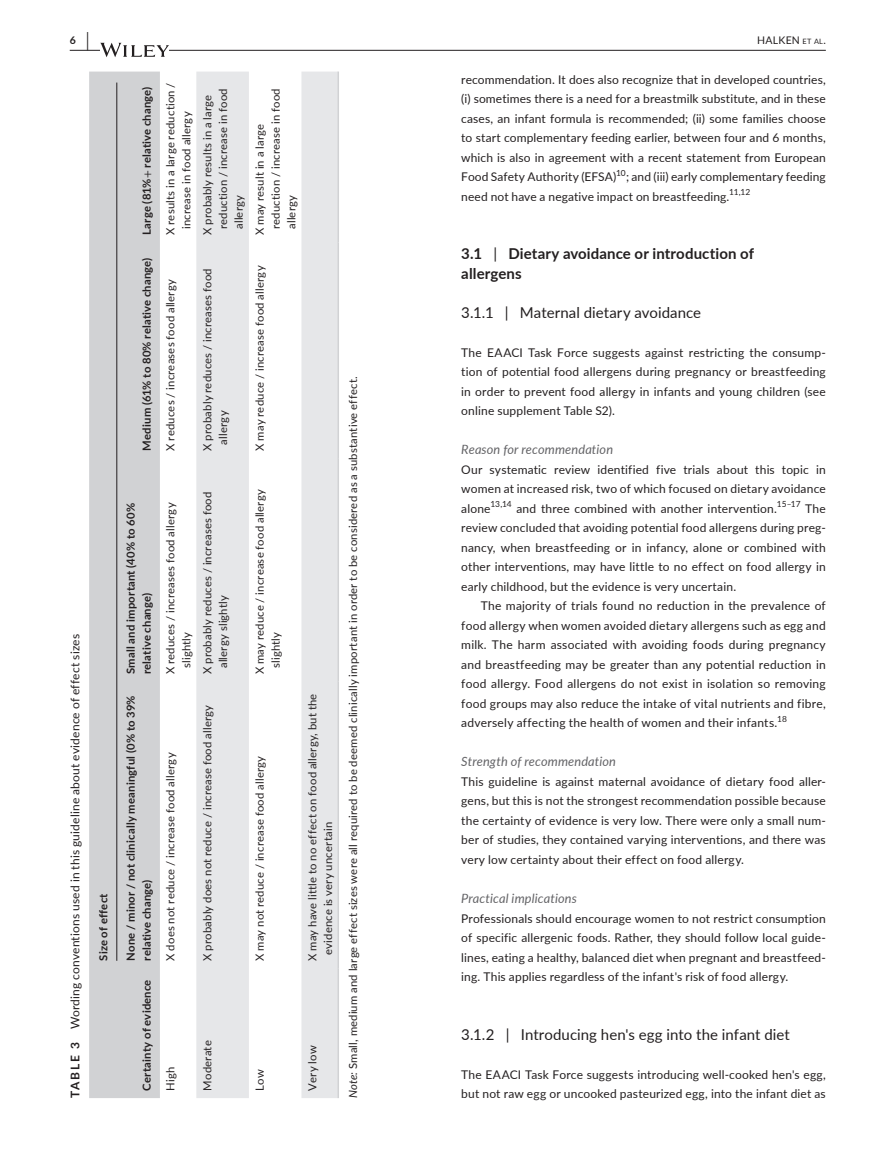
<style>
.page{position:relative;width:893px;height:1174px;background:#fff}
.page>*{position:absolute;margin:0;border:0;box-sizing:border-box;transform-origin:0 0}
.t1{font:15px "Lato";letter-spacing:.005em;color:#231f20}
.t2{font:700 15px/19.5px "Lato";letter-spacing:.01em;color:#231f20}
.t3{font:italic 12.75px "Lato";letter-spacing:.01em;color:#636366}
.t4{font:12px/19.5px "Lato";letter-spacing:.015em;color:#231f20;text-align:justify}
.t5{font:700 12px "Lato";letter-spacing:.145em;color:#231f20}
.t6{font:11.25px/15.8px "Lato";letter-spacing:.015em;color:#231f20}
.t7{font:700 11.25px/15.8px "Lato";letter-spacing:.015em;color:#231f20}
.t8{font:10.5px "Lato";letter-spacing:.025em;color:#231f20}
.t9{font:700 10.5px "Lato";color:#231f20}
.t10{font:8.4px "Lato";letter-spacing:-.01em;color:#231f20}
.s1{font-size:19.5px}
.s2{font-size:7.35px}
.s3{font-family:"STIX";font-weight:400}
.s4{font-style:italic}
.s5{font-weight:400}
</style>
<div class="page">
<hr style="left:70px;top:50px;width:756px;height:1px;background:#231f20">
<svg style="left:100px;top:43px;width:69px;height:14px"></svg>
<div style="left:89px;top:72px;width:71px;height:1026px;background:#d1d2d4"></div>
<svg style="left:196px;top:72px;width:142px;height:1026px;fill:#e6e7e9"></svg>
<hr style="left:338px;top:968px;width:1px;height:130px;background:#d1d2d4">
<hr style="left:338px;top:681px;width:1px;height:287px;background:#d1d2d4">
<hr style="left:338px;top:458px;width:1px;height:223px;background:#d1d2d4">
<hr style="left:338px;top:242px;width:1px;height:216px;background:#d1d2d4">
<hr style="left:338px;top:72px;width:1px;height:170px;background:#d1d2d4">
<hr style="left:116px;top:83px;width:1px;height:877px;background:#231f20">
<p class="t9" style="left:70px;top:33px;width:21px">6 <span class="s1">|</span></p>
<p class="t8" style="left:757px;top:33px;width:70px">HALKEN <span class="s2">et al</span>.</p>
<p class="t4" style="left:461px;top:69px;width:366px">recommendation. It does also recognize that in developed countries, (i) sometimes there is a need for a breastmilk substitute, and in these cases, an infant formula is recommended; (ii) some families choose to start complementary feeding earlier, between four and 6 months, which is also in agreement with a recent statement from European Food Safety Authority (EFSA)</p>
<p class="t6" style="left:162px;top:229px;width:148px;text-indent:-6px;rotate:-90deg">X results in a large reduction / increase in food allergy</p>
<p class="t7" style="left:138px;top:235px;width:150px;rotate:-90deg">Large (81%<span class="s3">+</span> relative change)</p>
<p class="t6" style="left:199px;top:229px;width:142px;text-indent:-6px;rotate:-90deg">X probably results in a large reduction / increase in food allergy</p>
<p class="t6" style="left:252px;top:229px;width:142px;text-indent:-6px;rotate:-90deg">X may result in a large reduction / increase in food allergy</p>
<p class="t10" style="left:616px;top:167px;width:11px">10</p>
<p class="t4" style="left:461px;top:167px;width:366px;text-indent:165px">; and (iii) early complementary feeding need not have a negative impact on breastfeeding.</p>
<p class="t10" style="left:729px;top:186px;width:23px">11,12</p>
<p class="t4" style="left:65px;top:1029px;width:396px;rotate:-90deg">Wording conventions used in this guideline about evidence of effect sizes</p>
<p class="t5" style="left:66px;top:1098px;width:58px;rotate:-90deg">TABLE 3</p>
<p class="t7" style="left:95px;top:960px;width:69px;rotate:-90deg">Size of effect</p>
<p class="t7" style="left:138px;top:451px;width:195px;rotate:-90deg">Medium (61% to 80% relative change)</p>
<p class="t6" style="left:162px;top:451px;width:173px;rotate:-90deg">X reduces / increases food allergy</p>
<p class="t6" style="left:199px;top:445px;width:178px;text-indent:-6px;rotate:-90deg">X probably reduces / increases food allergy</p>
<p class="t7" style="left:122px;top:674px;width:173px;rotate:-90deg">Small and important (40% to 60% relative change)</p>
<p class="t7" style="left:122px;top:960px;width:267px;rotate:-90deg">None / minor / not clinically meaningful (0% to 39% relative change)</p>
<p class="t7" style="left:138px;top:1090px;width:113px;rotate:-90deg">Certainty of evidence</p>
<p class="t6" style="left:162px;top:668px;width:167px;text-indent:-6px;rotate:-90deg">X reduces / increases food allergy slightly</p>
<p class="t6" style="left:199px;top:668px;width:178px;text-indent:-6px;rotate:-90deg">X probably reduces / increases food allergy slightly</p>
<p class="t6" style="left:162px;top:960px;width:210px;rotate:-90deg">X does not reduce / increase food allergy</p>
<p class="t6" style="left:199px;top:960px;width:257px;rotate:-90deg">X probably does not reduce / increase food allergy</p>
<p class="t6" style="left:162px;top:1090px;width:25px;rotate:-90deg">High</p>
<p class="t6" style="left:199px;top:1090px;width:52px;rotate:-90deg">Moderate</p>
<p class="t6" style="left:252px;top:451px;width:186px;rotate:-90deg">X may reduce / increase food allergy</p>
<p class="t6" style="left:252px;top:668px;width:180px;text-indent:-6px;rotate:-90deg">X may reduce / increase food allergy slightly</p>
<p class="t6" style="left:252px;top:960px;width:206px;rotate:-90deg">X may not reduce / increase food allergy</p>
<p class="t6" style="left:252px;top:1090px;width:23px;rotate:-90deg">Low</p>
<p class="t6" style="left:304px;top:954px;width:263px;text-indent:-6px;rotate:-90deg">X may have little to no effect on food allergy, but the evidence is very uncertain</p>
<p class="t6" style="left:304px;top:1090px;width:46px;rotate:-90deg">Very low</p>
<p class="t6" style="left:345px;top:1098px;width:723px;rotate:-90deg"><span class="s4">Note:</span> Small, medium and large effect sizes were all required to be deemed clinically important in order to be considered as a substantive effect.</p>
<p class="t2" style="left:461px;top:243px;width:294px">3.1 <span class="s5">|</span> Dietary avoidance or introduction of allergens</p>
<p class="t1" style="left:461px;top:301px;width:241px">3.1.1 | Maternal dietary avoidance</p>
<p class="t4" style="left:461px;top:342px;width:366px">The EAACI Task Force suggests against restricting the consump&shy;tion of potential food allergens during pregnancy or breastfeeding in order to prevent food allergy in infants and young children (see online supplement Table S2).</p>
<p class="t3" style="left:461px;top:440px;width:153px">Reason for recommendation</p>
<p class="t4" style="left:461px;top:459px;width:366px">Our systematic review identified five trials about this topic in women at increased risk, two of which focused on dietary avoidance alone</p>
<p class="t10" style="left:490px;top:498px;width:23px">13,14</p>
<p class="t4" style="left:516px;top:498px;width:262px">and three combined with another intervention.</p>
<p class="t10" style="left:777px;top:498px;width:25px">15–17</p>
<p class="t4" style="left:461px;top:498px;width:366px;text-indent:344px">The review concluded that avoiding potential food allergens during preg&shy;nancy, when breastfeeding or in infancy, alone or combined with other interventions, may have little to no effect on food allergy in early childhood, but the evidence is very uncertain.</p>
<p class="t4" style="left:461px;top:596px;width:366px;text-indent:20px">The majority of trials found no reduction in the prevalence of food allergy when women avoided dietary allergens such as egg and milk. The harm associated with avoiding foods during pregnancy and breastfeeding may be greater than any potential reduction in food allergy. Food allergens do not exist in isolation so removing food groups may also reduce the intake of vital nutrients and fibre, adversely affecting the health of women and their infants.</p>
<p class="t10" style="left:777px;top:713px;width:11px">18</p>
<p class="t3" style="left:461px;top:752px;width:156px">Strength of recommendation</p>
<p class="t4" style="left:461px;top:771px;width:366px">This guideline is against maternal avoidance of dietary food aller&shy;gens, but this is not the strongest recommendation possible because the certainty of evidence is very low. There were only a small num&shy;ber of studies, they contained varying interventions, and there was very low certainty about their effect on food allergy.</p>
<p class="t3" style="left:461px;top:889px;width:117px">Practical implications</p>
<p class="t4" style="left:461px;top:908px;width:366px">Professionals should encourage women to not restrict consumption of specific allergenic foods. Rather, they should follow local guide&shy;lines, eating a healthy, balanced diet when pregnant and breastfeed&shy;ing. This applies regardless of the infant's risk of food allergy.</p>
<p class="t1" style="left:461px;top:1023px;width:330px">3.1.2 | Introducing hen's egg into the infant diet</p>
<p class="t4" style="left:461px;top:1064px;width:366px">The EAACI Task Force suggests introducing well-cooked hen's egg,</p>
<p class="t4" style="left:461px;top:1083px;width:366px">but not raw egg or uncooked pasteurized egg, into the infant diet as</p>
</div>
